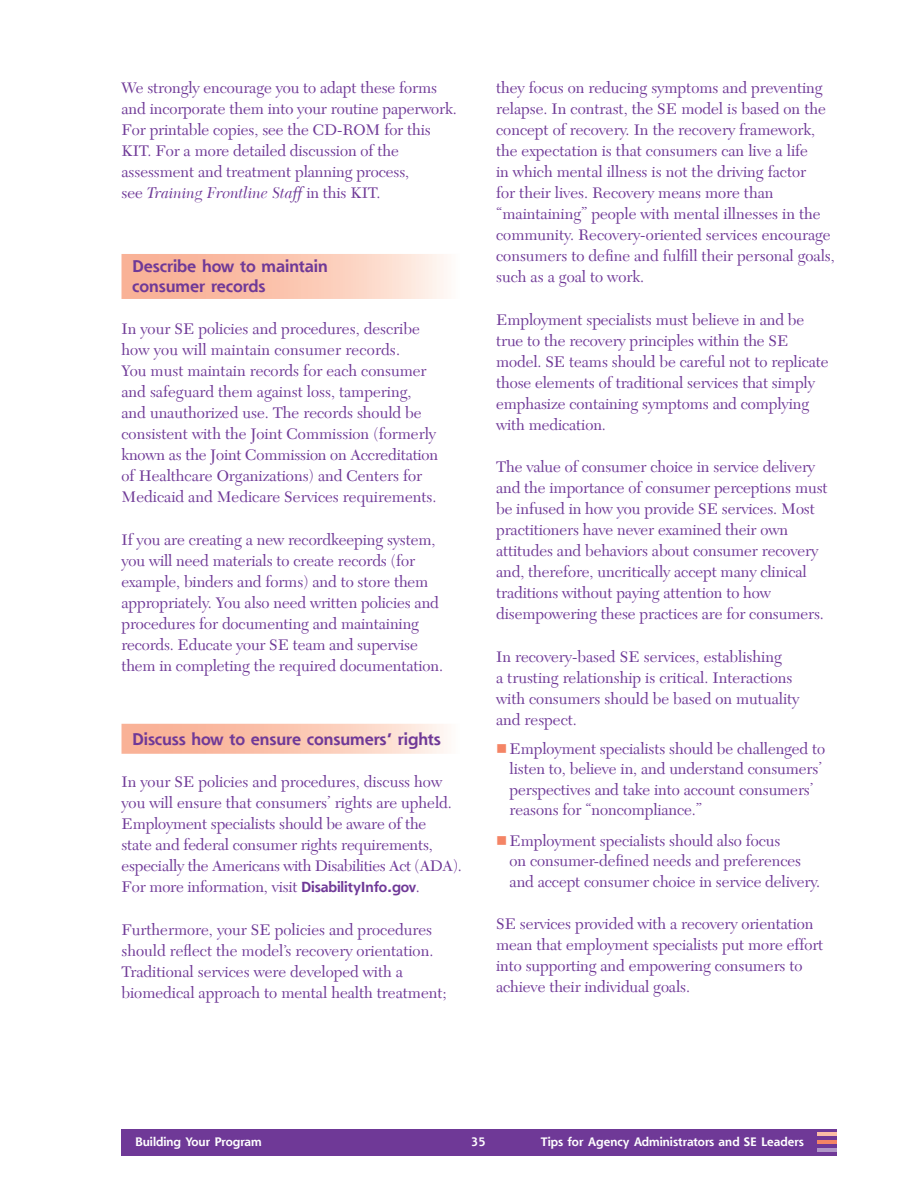
<style>
.page{position:relative;width:918px;height:1188px;background:#fff}
.page>*{position:absolute;margin:0;border:0;box-sizing:border-box;transform-origin:0 0}
.t1{font:700 16.5px/19.8px "Shannon";letter-spacing:-.005em;color:#6f3997}
._03-body_text{font:16.2px/21px "New Caledonia";letter-spacing:-.005em;color:#6f3997}
.t2{font:700 12px "Shannon";color:#fff}
.s1{font-style:italic}
.s2{font-family:"Shannon";font-weight:700;font-size:14.25px}
.s3{color:#f48465}
</style>
<div class="page">
<div style="left:122px;top:1129px;width:715px;height:27px;background:#6f3997"></div>
<hr style="left:818px;top:1148px;width:19px;height:3px;background:#b097c7">
<hr style="left:818px;top:1140px;width:19px;height:4px;background:#f48465">
<hr style="left:818px;top:1132px;width:19px;height:4px;background:#fabda6">
<svg style="left:122px;top:254px;width:325px;height:45px;background:#fbc9b5"></svg>
<svg style="left:122px;top:724px;width:325px;height:30px;background:#fbc9b5"></svg>
<p class="_03-body_text" style="left:122px;top:78px;width:337px">We strongly encourage you to adapt these forms and incorporate them into your routine paperwork.<br>For printable copies, see the CD-ROM for this KIT. For a more detailed discussion of the assessment and treatment planning process,<br>see <span class="s1">Training Frontline Staff</span> in this KIT.</p>
<h3 class="t1" style="left:132px;top:256px;width:197px">Describe how to maintain consumer records</h3>
<p class="_03-body_text" style="left:121px;top:319px;width:318px">In your SE policies and procedures, describe how you will maintain consumer records.<br>You must maintain records for each consumer and safeguard them against loss, tampering, and unauthorized use. The records should be consistent with the Joint Commission (formerly known as the Joint Commission on Accreditation of Healthcare Organizations) and Centers for Medicaid and Medicare Services requirements.</p>
<p class="_03-body_text" style="left:122px;top:530px;width:323px">If you are creating a new recordkeeping system, you will need materials to create records (for example, binders and forms) and to store them appropriately. You also need written policies and procedures for documenting and maintaining records. Educate your SE team and supervise them in completing the required documentation.</p>
<h3 class="t1" style="left:132px;top:729px;width:310px">Discuss how to ensure consumers’ rights</h3>
<p class="_03-body_text" style="left:122px;top:772px;width:342px">In your SE policies and procedures, discuss how you will ensure that consumers’ rights are upheld.<br>Employment specialists should be aware of the<br>state and federal consumer rights requirements, especially the Americans with Disabilities Act (ADA).<br>For more information, visit <span class="s2">DisabilityInfo.gov</span>.</p>
<p class="_03-body_text" style="left:121px;top:920px;width:327px">Furthermore, your SE policies and procedures should reflect the model’s recovery orientation.<br>Traditional services were developed with a biomedical approach to mental health treatment;</p>
<p class="_03-body_text" style="left:496px;top:78px;width:340px">they focus on reducing symptoms and preventing relapse. In contrast, the SE model is based on the concept of recovery. In the recovery framework, the expectation is that consumers can live a life<br>in which mental illness is not the driving factor<br>for their lives. Recovery means more than “maintaining” people with mental illnesses in the community. Recovery-oriented services encourage consumers to define and fulfill their personal goals, such as a goal to work.</p>
<p class="_03-body_text" style="left:496px;top:309px;width:334px">Employment specialists must believe in and be true to the recovery principles within the SE model. SE teams should be careful not to replicate those elements of traditional services that simply emphasize containing symptoms and complying with medication.</p>
<p class="_03-body_text" style="left:496px;top:457px;width:333px">The value of consumer choice in service delivery and the importance of consumer perceptions must be infused in how you provide SE services. Most practitioners have never examined their own attitudes and behaviors about consumer recovery and, therefore, uncritically accept many clinical traditions without paying attention to how disempowering these practices are for consumers.</p>
<p class="_03-body_text" style="left:496px;top:647px;width:305px">In recovery-based SE services, establishing<br>a trusting relationship is critical. Interactions with consumers should be based on mutuality and respect.</p>
<p class="_03-body_text" style="left:510px;top:739px;width:317px;line-height:20.2px;text-indent:-14px"><span class="s3">■</span> Employment specialists should be challenged to listen to, believe in, and understand consumers’ perspectives and take into account consumers’ reasons for “noncompliance.”</p>
<p class="_03-body_text" style="left:510px;top:831px;width:312px;line-height:20.2px;text-indent:-14px"><span class="s3">■</span> Employment specialists should also focus<br>on consumer-defined needs and preferences and accept consumer choice in service delivery.</p>
<p class="_03-body_text" style="left:496px;top:914px;width:329px">SE services provided with a recovery orientation mean that employment specialists put more effort into supporting and empowering consumers to achieve their individual goals.</p>
<p class="t2" style="left:135px;top:1135px;width:128px">Building Your Program</p>
<p class="t2" style="left:471px;top:1135px;width:16px">35</p>
<p class="t2" style="left:541px;top:1135px;width:265px">Tips for Agency Administrators and SE Leaders</p>
</div>
